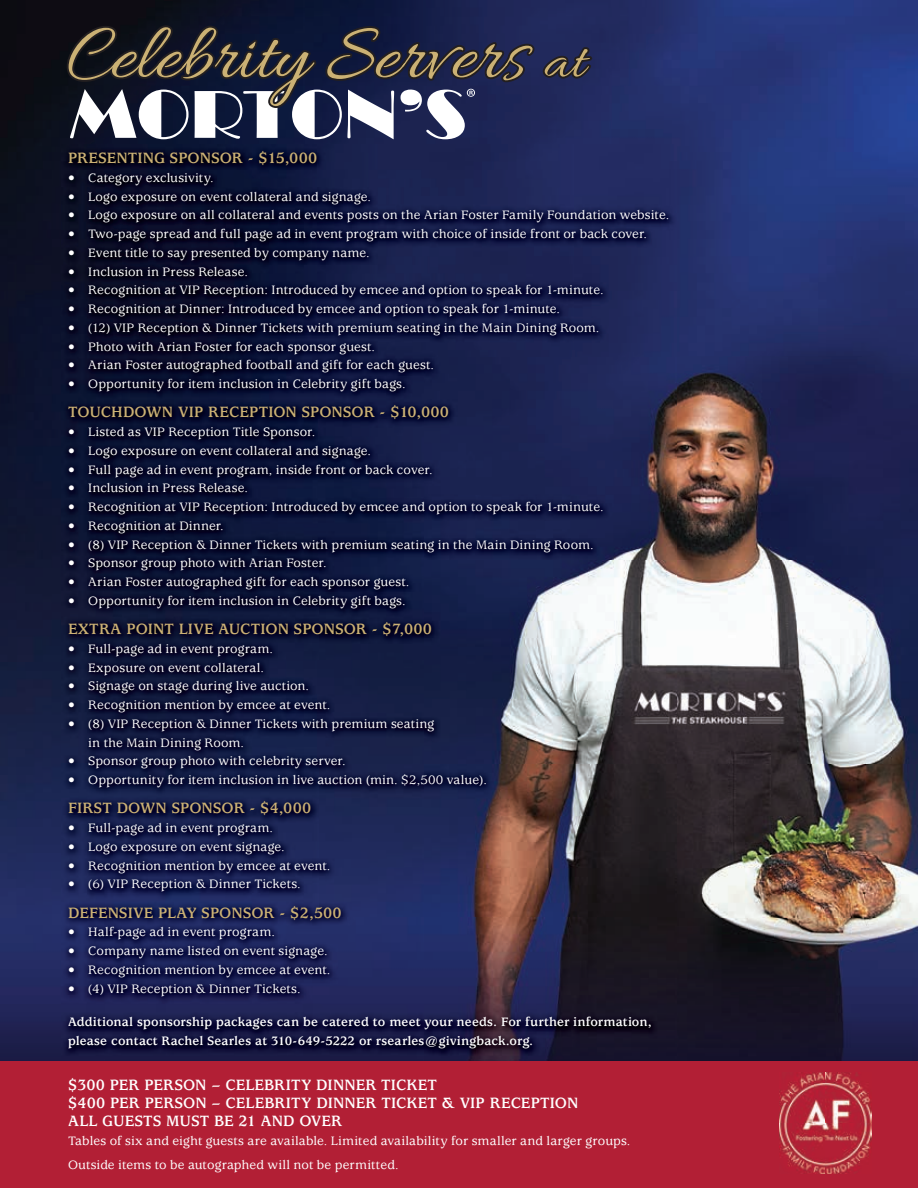
<style>
.page{position:relative;width:918px;height:1188px;background:#fff}
.page>*{position:absolute;margin:0;border:0;box-sizing:border-box;transform-origin:0 0}
.t1{font:81px "Allura";color:#cbb174}
.t2{font:700 16.5px "Usherwood";letter-spacing:.01em;color:#cbb174}
.t3{font:700 16.5px/18px "Usherwood";letter-spacing:.01em;color:#fff}
.t4{font:500 13.5px/18.8px "Usherwood";letter-spacing:.01em;color:#fff}
.t5{font:700 13.5px/18.8px "Usherwood";letter-spacing:.01em;color:#fff}
.s1{font-size:60px}
</style>
<div class="page">
<img style="left:0;top:0;width:306px;height:153px">
<img style="left:306px;top:0;width:306px;height:145px">
<img style="left:612px;top:0;width:306px;height:153px">
<img style="left:0;top:153px;width:62px;height:765px">
<img style="left:677px;top:153px;width:241px;height:765px">
<img style="left:0;top:918px;width:106px;height:144px">
<img style="left:106px;top:1058px;width:565px;height:4px">
<img style="left:671px;top:918px;width:247px;height:144px">
<div style="left:0;top:1062px;width:918px;height:126px;background:#b21f35"></div>
<img style="left:62px;top:145px;width:512px;height:205px">
<img style="left:574px;top:145px;width:103px;height:212px">
<img style="left:62px;top:350px;width:256px;height:568px">
<img style="left:318px;top:350px;width:154px;height:310px">
<img style="left:472px;top:350px;width:103px;height:7px">
<img style="left:318px;top:660px;width:106px;height:258px">
<img style="left:424px;top:357px;width:253px;height:561px">
<img style="left:62px;top:918px;width:615px;height:140px">
<svg style="left:65px;top:23px;width:529px;height:129px"></svg>
<img style="left:779px;top:1073px;width:93px;height:101px">
<h1 class="t1" style="left:67px;top:10px;width:520px">Celebrity Servers <span class="s1">at</span></h1>
<p class="t2" style="left:68px;top:149px;width:251px">PRESENTING SPONSOR - $15,000</p>
<p class="t4" style="left:68px;top:168px;width:147px">• Category exclusivity.</p>
<p class="t4" style="left:68px;top:187px;width:305px">• Logo exposure on event collateral and signage.</p>
<p class="t4" style="left:68px;top:206px;width:603px">• Logo exposure on all collateral and events posts on the Arian Foster Family Foundation website.</p>
<p class="t4" style="left:68px;top:225px;width:581px">• Two-page spread and full page ad in event program with choice of inside front or back cover.</p>
<p class="t4" style="left:68px;top:243px;width:303px">• Event title to say presented by company name.</p>
<p class="t4" style="left:68px;top:262px;width:182px">• Inclusion in Press Release.</p>
<p class="t4" style="left:68px;top:281px;width:537px">• Recognition at VIP Reception: Introduced by emcee and option to speak for 1-minute.</p>
<p class="t4" style="left:68px;top:300px;width:494px">• Recognition at Dinner: Introduced by emcee and option to speak for 1-minute.</p>
<p class="t4" style="left:68px;top:318px;width:533px">• (12) VIP Reception &amp; Dinner Tickets with premium seating in the Main Dining Room.</p>
<p class="t4" style="left:68px;top:337px;width:309px">• Photo with Arian Foster for each sponsor guest.</p>
<p class="t4" style="left:68px;top:356px;width:368px">• Arian Foster autographed football and gift for each guest.</p>
<p class="t4" style="left:68px;top:375px;width:339px">• Opportunity for item inclusion in Celebrity gift bags.</p>
<p class="t2" style="left:68px;top:403px;width:383px">TOUCHDOWN VIP RECEPTION SPONSOR - $10,000</p>
<p class="t4" style="left:68px;top:423px;width:249px">• Listed as VIP Reception Title Sponsor.</p>
<p class="t4" style="left:68px;top:441px;width:305px">• Logo exposure on event collateral and signage.</p>
<p class="t4" style="left:68px;top:460px;width:366px">• Full page ad in event program, inside front or back cover.</p>
<p class="t4" style="left:68px;top:479px;width:182px">• Inclusion in Press Release.</p>
<p class="t4" style="left:68px;top:498px;width:537px">• Recognition at VIP Reception: Introduced by emcee and option to speak for 1-minute.</p>
<p class="t4" style="left:68px;top:516px;width:157px">• Recognition at Dinner.</p>
<p class="t4" style="left:68px;top:535px;width:527px">• (8) VIP Reception &amp; Dinner Tickets with premium seating in the Main Dining Room.</p>
<p class="t4" style="left:68px;top:554px;width:260px">• Sponsor group photo with Arian Foster.</p>
<p class="t4" style="left:68px;top:573px;width:343px">• Arian Foster autographed gift for each sponsor guest.</p>
<p class="t4" style="left:68px;top:591px;width:339px">• Opportunity for item inclusion in Celebrity gift bags.</p>
<p class="t2" style="left:68px;top:620px;width:366px">EXTRA POINT LIVE AUCTION SPONSOR - $7,000</p>
<p class="t4" style="left:68px;top:639px;width:206px">• Full-page ad in event program.</p>
<p class="t4" style="left:68px;top:658px;width:198px">• Exposure on event collateral.</p>
<p class="t4" style="left:68px;top:677px;width:243px">• Signage on stage during live auction.</p>
<p class="t4" style="left:68px;top:696px;width:264px">• Recognition mention by emcee at event.</p>
<p class="t4" style="left:88px;top:714px;width:348px;text-indent:-20px">• (8) VIP Reception &amp; Dinner Tickets with premium seating in the Main Dining Room.</p>
<p class="t4" style="left:68px;top:752px;width:279px">• Sponsor group photo with celebrity server.</p>
<p class="t4" style="left:68px;top:771px;width:421px">• Opportunity for item inclusion in live auction (min. $2,500 value).</p>
<p class="t2" style="left:68px;top:799px;width:245px">FIRST DOWN SPONSOR - $4,000</p>
<p class="t4" style="left:68px;top:819px;width:206px">• Full-page ad in event program.</p>
<p class="t4" style="left:68px;top:837px;width:218px">• Logo exposure on event signage.</p>
<p class="t4" style="left:68px;top:856px;width:264px">• Recognition mention by emcee at event.</p>
<p class="t4" style="left:68px;top:875px;width:234px">• (6) VIP Reception &amp; Dinner Tickets.</p>
<p class="t2" style="left:68px;top:903px;width:275px">DEFENSIVE PLAY SPONSOR - $2,500</p>
<p class="t4" style="left:68px;top:923px;width:208px">• Half-page ad in event program.</p>
<p class="t4" style="left:68px;top:942px;width:261px">• Company name listed on event signage.</p>
<p class="t4" style="left:68px;top:960px;width:264px">• Recognition mention by emcee at event.</p>
<p class="t4" style="left:68px;top:979px;width:234px">• (4) VIP Reception &amp; Dinner Tickets.</p>
<p class="t5" style="left:68px;top:1013px;width:585px">Additional sponsorship packages can be catered to meet your needs. For further information, please contact Rachel Searles at 310-649-5222 or rsearles@givingback.org.</p>
<p class="t3" style="left:68px;top:1076px;width:512px">$300 PER PERSON – CELEBRITY DINNER TICKET<br>$400 PER PERSON – CELEBRITY DINNER TICKET &amp; VIP RECEPTION<br>ALL GUESTS MUST BE 21 AND OVER</p>
<p class="t4" style="left:68px;top:1129px;width:564px;line-height:24px">Tables of six and eight guests are available. Limited availability for smaller and larger groups.<br>Outside items to be autographed will not be permitted.</p>
</div>
